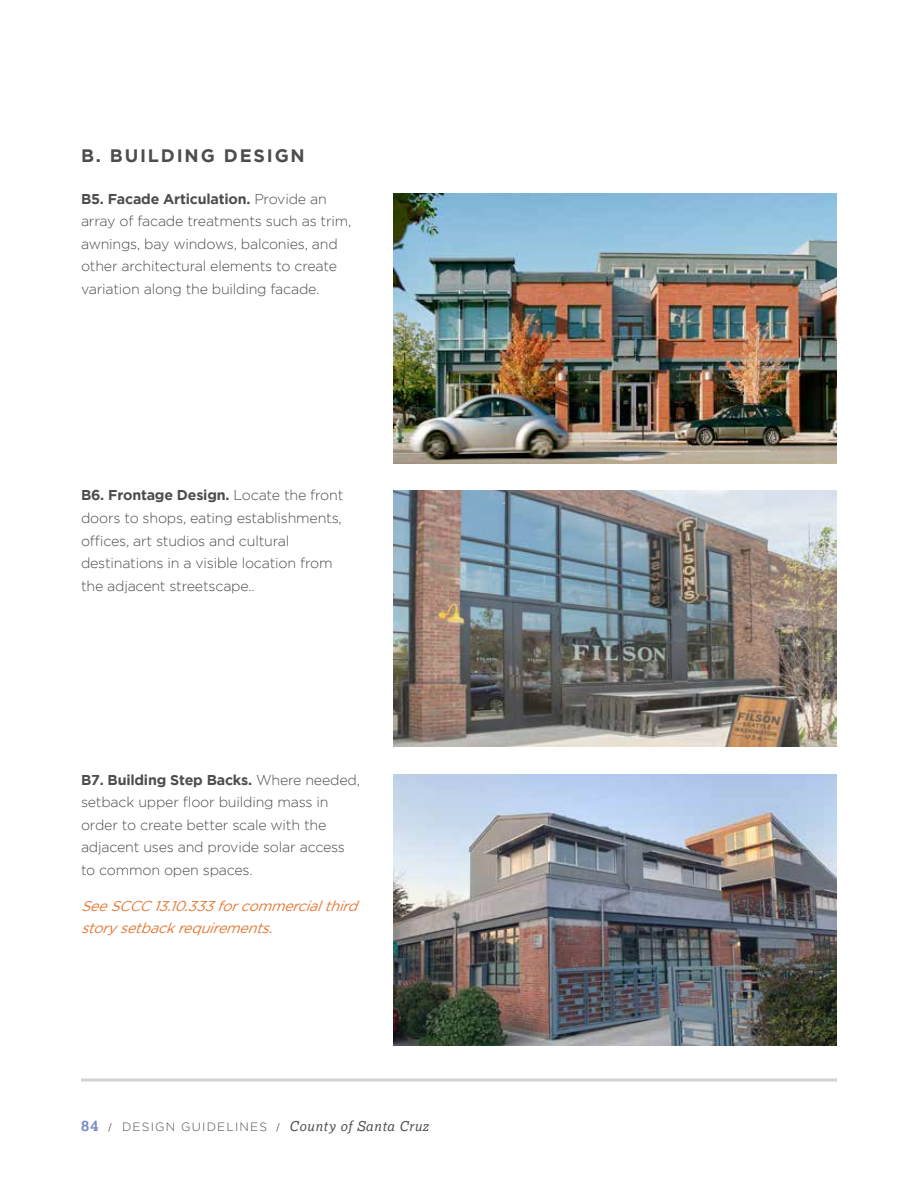
<style>
.page{position:relative;width:918px;height:1188px;background:#fff}
.page>*{position:absolute;margin:0;border:0;box-sizing:border-box;transform-origin:0 0}
.t1{font:700 18px "Gotham";letter-spacing:.1em;color:#4d4d4f}
.t2{font:300 14.25px/22.5px "Gotham";letter-spacing:-.015em;color:#4d4d4f}
.t3{font:italic 14.25px/22.5px "Gotham";color:#e37834}
.t4{font:italic 13.5px "Lexia";letter-spacing:.05em;color:#4d4d4f}
.s1{font-weight:700}
.s2{font-weight:700;font-style:normal;font-size:15px;color:#7a89c4}
.s3{font-family:"Minion Pro";font-style:normal;font-size:12px}
.s4{font-family:"Gotham";font-weight:300;font-style:normal;font-size:12px}
</style>
<div class="page">
<hr style="left:81px;top:1078px;width:756px;height:4px;background:#dcddde">
<img style="left:393px;top:194px;width:444px;height:270px">
<img style="left:393px;top:774px;width:444px;height:272px">
<img style="left:393px;top:490px;width:444px;height:257px">
<p class="t1" style="left:81px;top:145px;width:225px">B. BUILDING DESIGN</p>
<p class="t2" style="left:81px;top:187px;width:272px"><span class="s1">B5. Facade Articulation.</span> Provide an array of facade treatments such as trim, awnings, bay windows, balconies, and other architectural elements to create variation along the building facade.</p>
<p class="t2" style="left:81px;top:484px;width:264px"><span class="s1">B6. Frontage Design.</span> Locate the front doors to shops, eating establishments, offices, art studios and cultural destinations in a visible location from the adjacent streetscape..</p>
<p class="t2" style="left:81px;top:768px;width:280px"><span class="s1">B7. Building Step Backs.</span> Where needed, setback upper floor building mass in order to create better scale with the adjacent uses and provide solar access to common open spaces.</p>
<p class="t3" style="left:81px;top:894px;width:283px">SeeSCCC13.10.333forcommercialthird storysetbackrequirements.</p>
<p class="t4" style="left:81px;top:1118px;width:349px"><span class="s2">84</span> <span class="s3">/</span> <span class="s4">DESIGN GUIDELINES</span> <span class="s3">/</span> County of Santa Cruz</p>
</div>
